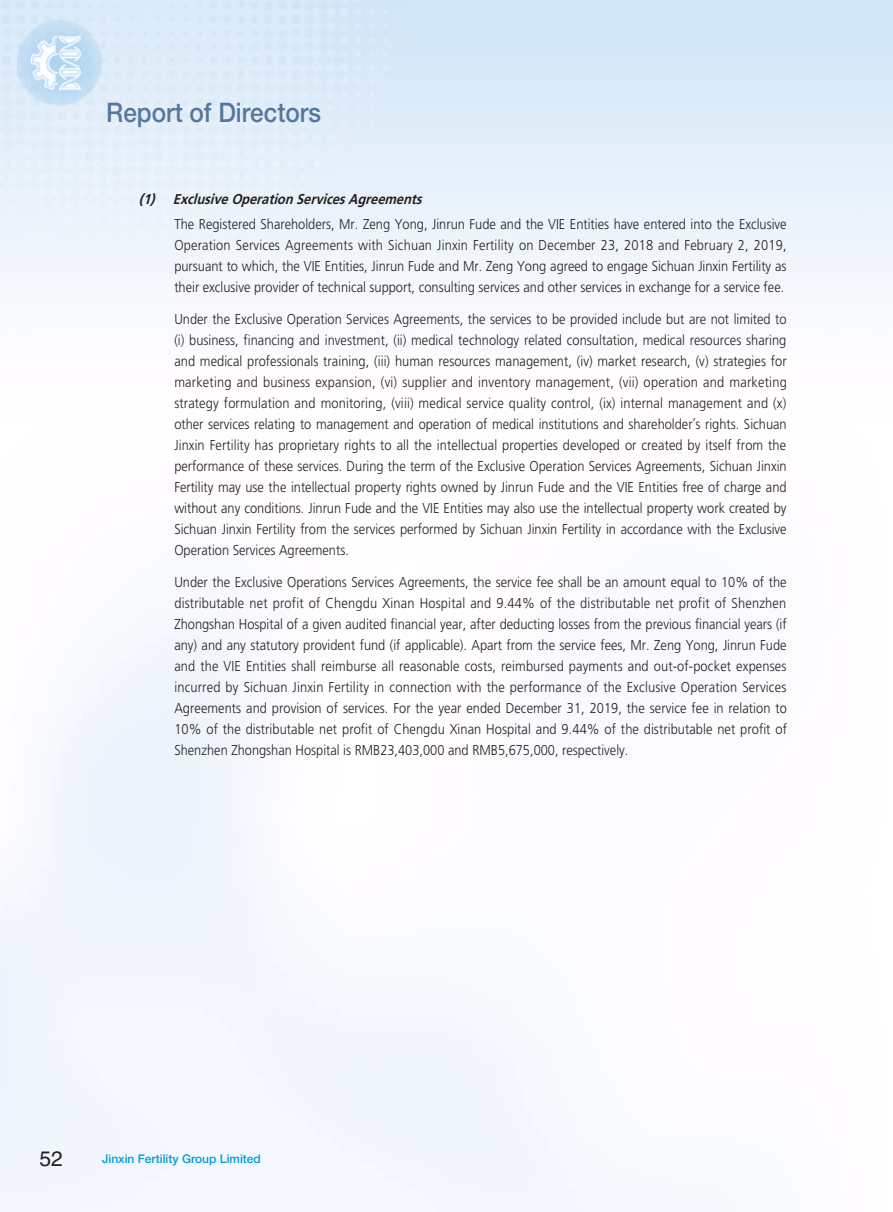
<style>
.page{position:relative;width:893px;height:1212px;background:#fff}
.page>*{position:absolute;margin:0;border:0;box-sizing:border-box;transform-origin:0 0}
.t1{font:500 27px "Helvetica Neue LT Std";color:#55779b;scale:.9 1}
.t2{font:21px "Helvetica LT Std";color:#231f20}
.t3{font:300 14.25px/21px "Frutiger LT Std";color:#231f20;text-align:justify;scale:.9 1}
.t4{font:italic 700 14.25px "Frutiger LT Std";color:#231f20;scale:.9 1}
.t5{font:500 12px "Helvetica Neue LT Std";color:#009ddc}
</style>
<div class="page">
<h1 class="t1" style="left:106px;top:96px;width:240px">Report of Directors</h1>
<p class="t4" style="left:139px;top:191px;width:321px">(1) ExclusiveOperationServicesAgreements</p>
<p class="t3" style="left:174px;top:214px;width:682px">The Registered Shareholders, Mr. Zeng Yong, Jinrun Fude and the VIE Entities have entered into the Exclusive Operation Services Agreements with Sichuan Jinxin Fertility on December 23, 2018 and February 2, 2019, pursuant to which, the VIE Entities, Jinrun Fude and Mr. Zeng Yong agreed to engage Sichuan Jinxin Fertility as their exclusive provider of technical support, consulting services and other services in exchange for a service fee.</p>
<p class="t3" style="left:174px;top:309px;width:682px">Under the Exclusive Operation Services Agreements, the services to be provided include but are not limited to (i) business, financing and investment, (ii) medical technology related consultation, medical resources sharing and medical professionals training, (iii) human resources management, (iv) market research, (v) strategies for marketing and business expansion, (vi) supplier and inventory management, (vii) operation and marketing strategy formulation and monitoring, (viii) medical service quality control, (ix) internal management and (x) other services relating to management and operation of medical institutions and shareholder’s rights. Sichuan Jinxin Fertility has proprietary rights to all the intellectual properties developed or created by itself from the performance of these services. During the term of the Exclusive Operation Services Agreements, Sichuan Jinxin Fertility may use the intellectual property rights owned by Jinrun Fude and the VIE Entities free of charge and without any conditions. Jinrun Fude and the VIE Entities may also use the intellectual property work created by Sichuan Jinxin Fertility from the services performed by Sichuan Jinxin Fertility in accordance with the Exclusive Operation Services Agreements.</p>
<p class="t3" style="left:174px;top:571px;width:682px">Under the Exclusive Operations Services Agreements, the service fee shall be an amount equal to 10% of the distributable net profit of Chengdu Xinan Hospital and 9.44% of the distributable net profit of Shenzhen Zhongshan Hospital of a given audited financial year, after deducting losses from the previous financial years (if any) and any statutory provident fund (if applicable). Apart from the service fees, Mr. Zeng Yong, Jinrun Fude and the VIE Entities shall reimburse all reasonable costs, reimbursed payments and out-of-pocket expenses incurred by Sichuan Jinxin Fertility in connection with the performance of the Exclusive Operation Services Agreements and provision of services. For the year ended December 31, 2019, the service fee in relation to 10% of the distributable net profit of Chengdu Xinan Hospital and 9.44% of the distributable net profit of Shenzhen Zhongshan Hospital is RMB23,403,000 and RMB5,675,000, respectively.</p>
<h2 class="t2" style="left:39px;top:1146px;width:25px">52</h2>
<p class="t5" style="left:102px;top:1152px;width:160px">Jinxin Fertility Group Limited</p>
</div>
